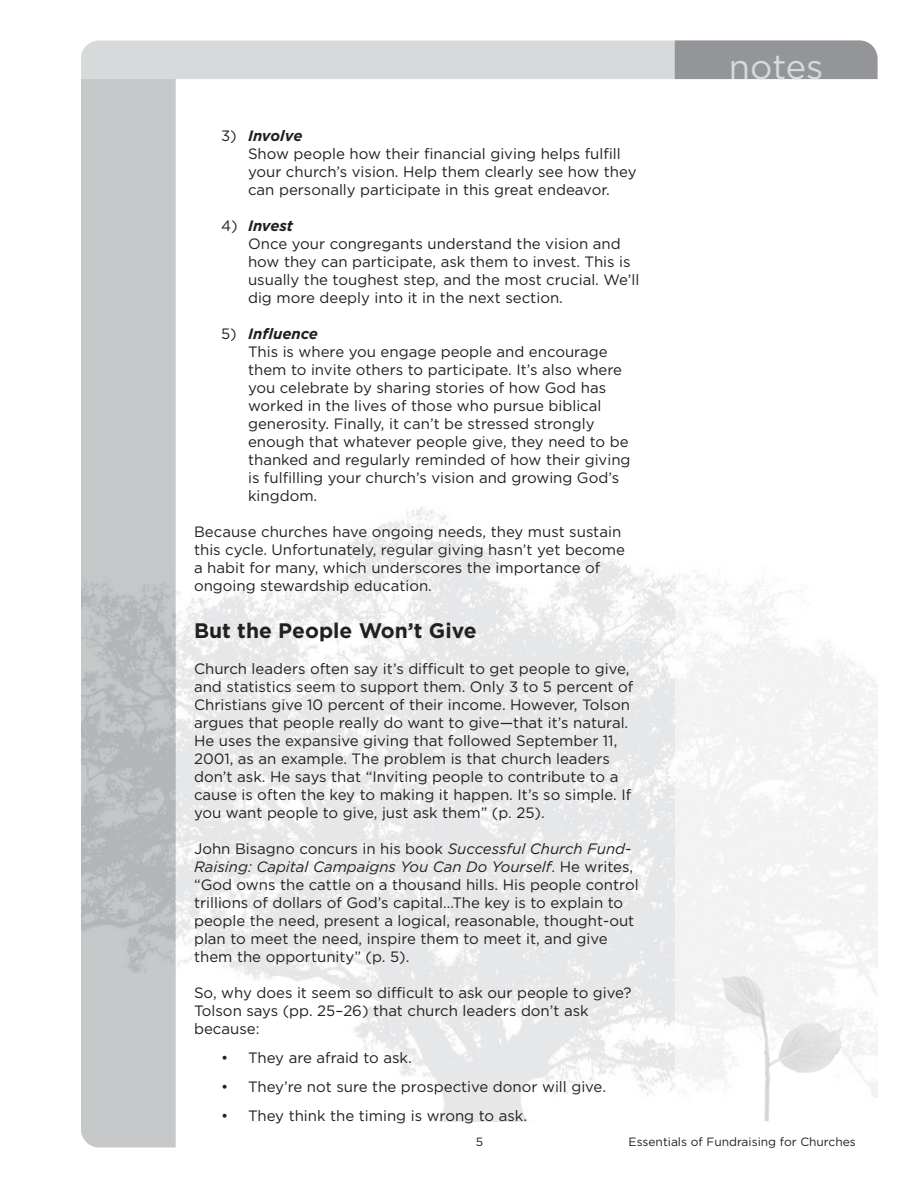
<style>
.page{position:relative;width:918px;height:1188px;background:#fff}
.page>*{position:absolute;margin:0;border:0;box-sizing:border-box;transform-origin:0 0}
.t1{font:34.5px "Gotham";color:#d8d9db}
.Heading_Text{font:700 21px "Gotham";color:#231f20}
.Body_Text{font:15px/18px "Gotham";color:#231f20}
.Bullet_Text{font:15px "Gotham";color:#231f20}
.Body_Text-2{font:italic 700 15px "Gotham";color:#231f20}
.t2{font:12px "Gotham";color:#231f20}
.s1{font-weight:400;font-style:normal}
.s2{font-style:italic}
</style>
<div class="page">
<div style="left:81px;top:79px;width:95px;height:1068px;background:#c7c8ca"></div>
<img style="left:81px;top:506px;width:594px;height:615px">
<div style="left:675px;top:67px;width:203px;height:1054px;background:linear-gradient(to right,#f9f9fa,#fbfbfb)"></div>
<svg style="left:81px;top:40px;width:797px;height:39px;background:#c7c8ca"></svg>
<p class="Body_Text-2" style="left:221px;top:127px;width:83px"><span class="s1">3)</span> Involve</p>
<p class="Body_Text" style="left:248px;top:144px;width:390px">Show people how their financial giving helps fulfill your church’s vision. Help them clearly see how they can personally participate in this great endeavor.</p>
<p class="Body_Text-2" style="left:221px;top:217px;width:74px"><span class="s1">4)</span> Invest</p>
<p class="Body_Text" style="left:248px;top:234px;width:393px">Once your congregants understand the vision and how they can participate, ask them to invest. This is usually the toughest step, and the most crucial. We’ll dig more deeply into it in the next section.</p>
<p class="Body_Text-2" style="left:221px;top:325px;width:99px"><span class="s1">5)</span> Influence</p>
<p class="Body_Text" style="left:248px;top:342px;width:384px">This is where you engage people and encourage them to invite others to participate. It’s also where you celebrate by sharing stories of how God has worked in the lives of those who pursue biblical generosity. Finally, it can’t be stressed strongly enough that whatever people give, they need to be thanked and regularly reminded of how their giving is fulfilling your church’s vision and growing God’s kingdom.</p>
<p class="Body_Text" style="left:194px;top:522px;width:432px">Because churches have ongoing needs, they must sustain this cycle. Unfortunately, regular giving hasn’t yet become a habit for many, which underscores the importance of ongoing stewardship education.</p>
<p class="Heading_Text" style="left:194px;top:619px;width:284px">But the People Won’t Give</p>
<p class="Body_Text" style="left:194px;top:660px;width:441px">Church leaders often say it’s difficult to get people to give, and statistics seem to support them. Only 3 to 5 percent of Christians give 10 percent of their income. However, Tolson argues that people really do want to give—that it’s natural.<br>He uses the expansive giving that followed September 11, 2001, as an example. The problem is that church leaders don’t ask. He says that “Inviting people to contribute to a cause is often the key to making it happen. It’s so simple. If you want people to give, just ask them” (p. 25).</p>
<p class="Body_Text" style="left:194px;top:840px;width:446px">John Bisagno concurs in his book <span class="s2">Successful Church Fund-Raising: Capital Campaigns You Can Do Yourself</span>. He writes, “God owns the cattle on a thousand hills. His people control trillions of dollars of God’s capital…The key is to explain to people the need, present a logical, reasonable, thought-out plan to meet the need, inspire them to meet it, and give them the opportunity” (p. 5).</p>
<p class="Body_Text" style="left:194px;top:984px;width:439px">So, why does it seem so difficult to ask our people to give?<br>Tolson says (pp. 25–26) that church leaders don’t ask because:</p>
<p class="Bullet_Text" style="left:221px;top:1049px;width:192px">• They are afraid to ask.</p>
<p class="Bullet_Text" style="left:221px;top:1078px;width:386px">• They’re not sure the prospective donor will give.</p>
<p class="Bullet_Text" style="left:221px;top:1107px;width:308px">• They think the timing is wrong to ask.</p>
<h1 class="t1" style="left:729px;top:47px;width:96px">notes</h1>
<p class="t2" style="left:476px;top:1135px;width:9px">5</p>
<p class="t2" style="left:629px;top:1135px;width:229px">Essentials of Fundraising for Churches</p>
</div>
